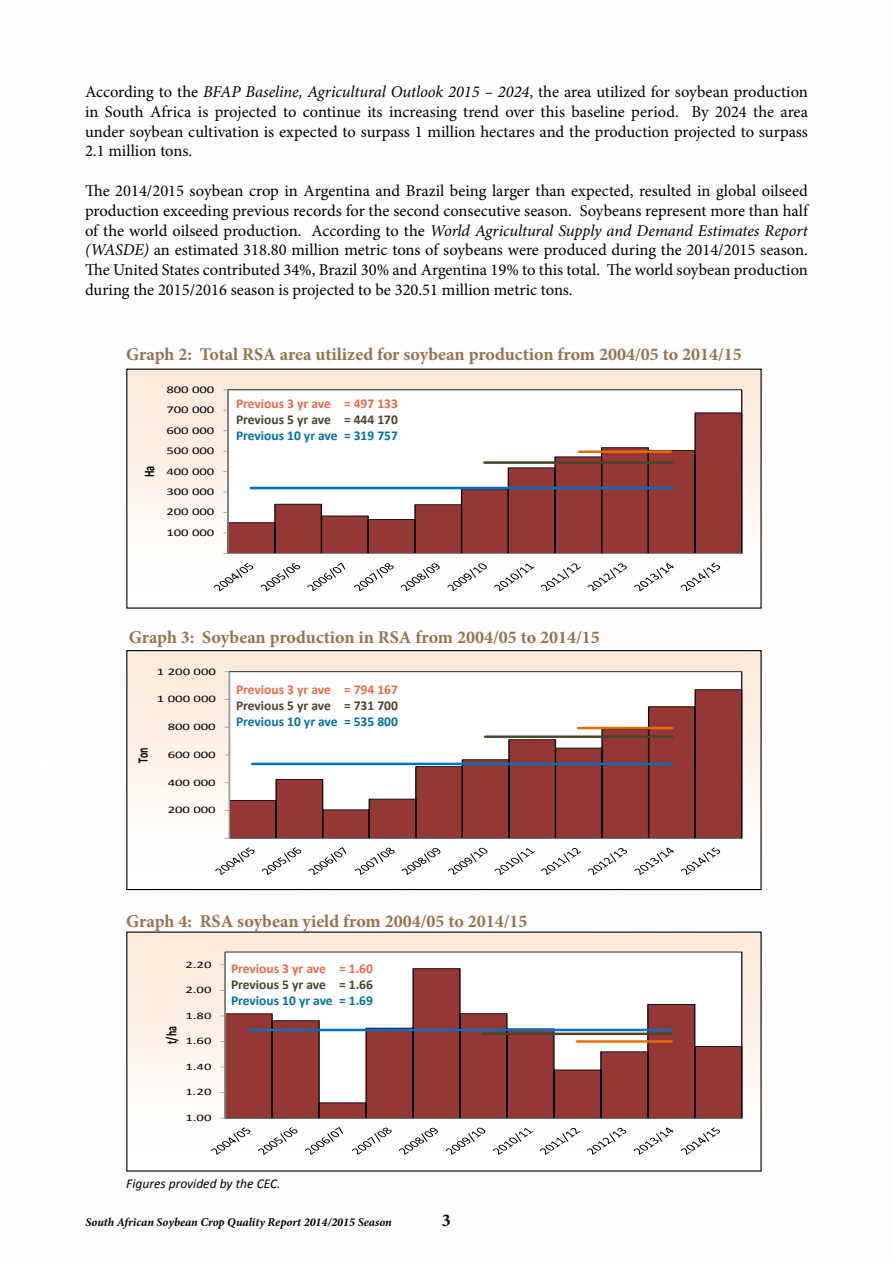
<style>
.page{position:relative;width:893px;height:1263px;background:#fff}
.page>*{position:absolute;margin:0;border:0;box-sizing:border-box;transform-origin:0 0}
.t1{font:700 18px "Minion Pro";color:#97714c}
.t2{font:700 18px "Minion Pro";color:#000}
.t3{font:16.5px/19.8px "Minion Pro";color:#000;text-align:justify}
.t4{font:700 14.7px "Calibri";color:#000;scale:.67 1}
.t5{font:700 14.7px "Calibri";color:#000;scale:.68 1}
.t6{font:700 14.7px "Calibri";color:#000;scale:.7 1}
.t7{font:700 13.5px "Calibri";color:#0070a0}
.t8{font:700 13.5px "Calibri";color:#e46c48}
.t9{font:700 13.5px "Calibri";color:#4a452a}
.t10{font:italic 13.5px "Calibri";color:#000}
.t11{font:italic 700 12px "Minion Pro";color:#000}
.t12{font:10.35px "Calibri";color:#000;scale:1.43 1}
.t13{font:10.2px "Calibri";color:#000;scale:1.43 1}
.t14{font:10.05px "Calibri";color:#000;scale:1.48 1}
.t15{font:9.9px "Calibri";color:#000;scale:1.48 1}
.s1{font-style:italic}
</style>
<div class="page">
<div style="left:127px;top:369px;width:634px;height:239px;background:linear-gradient(to bottom,#f7e2d1,#fff)"></div>
<div style="left:228px;top:390px;width:514px;height:163px;background:#fff"></div>
<svg style="left:229px;top:412px;width:514px;height:142px"></svg>
<hr style="left:228px;top:390px;width:1px;height:163px;background:#939597">
<hr style="left:228px;top:553px;width:514px;height:1px;background:#989a9d">
<hr style="left:578px;top:450px;width:94px;height:3px;background:#e46c0a">
<hr style="left:485px;top:461px;width:187px;height:3px;background:#4a452a">
<svg style="left:251px;top:486px;width:421px;height:4px;background:#4782b5"></svg>
<svg style="left:214px;top:563px;width:39px;height:28px"></svg>
<svg style="left:261px;top:563px;width:39px;height:28px"></svg>
<svg style="left:307px;top:563px;width:38px;height:28px"></svg>
<svg style="left:354px;top:563px;width:40px;height:28px"></svg>
<svg style="left:401px;top:563px;width:39px;height:28px"></svg>
<svg style="left:447px;top:563px;width:40px;height:28px"></svg>
<svg style="left:494px;top:564px;width:40px;height:27px"></svg>
<svg style="left:541px;top:563px;width:40px;height:28px"></svg>
<svg style="left:587px;top:563px;width:40px;height:28px"></svg>
<svg style="left:634px;top:563px;width:40px;height:28px"></svg>
<svg style="left:681px;top:563px;width:39px;height:28px"></svg>
<div style="left:127px;top:651px;width:634px;height:238px;background:linear-gradient(to bottom,#f8e4d3,#fff)"></div>
<div style="left:229px;top:672px;width:513px;height:166px;background:#fff"></div>
<svg style="left:230px;top:689px;width:513px;height:150px"></svg>
<hr style="left:229px;top:672px;width:1px;height:166px;background:#989a9d">
<hr style="left:229px;top:838px;width:513px;height:1px;background:#989a9d">
<hr style="left:579px;top:726px;width:93px;height:3px;background:#e46c0a">
<hr style="left:486px;top:735px;width:186px;height:3px;background:#4a452a">
<hr style="left:253px;top:762px;width:419px;height:3px;background:#0070c0">
<svg style="left:215px;top:847px;width:40px;height:28px"></svg>
<svg style="left:262px;top:847px;width:39px;height:28px"></svg>
<svg style="left:308px;top:847px;width:38px;height:28px"></svg>
<svg style="left:355px;top:848px;width:40px;height:27px"></svg>
<svg style="left:402px;top:848px;width:38px;height:27px"></svg>
<svg style="left:448px;top:848px;width:39px;height:27px"></svg>
<svg style="left:495px;top:848px;width:40px;height:27px"></svg>
<svg style="left:541px;top:848px;width:40px;height:27px"></svg>
<svg style="left:588px;top:848px;width:39px;height:27px"></svg>
<svg style="left:634px;top:848px;width:40px;height:27px"></svg>
<svg style="left:681px;top:847px;width:39px;height:28px"></svg>
<div style="left:126px;top:650px;width:636px;height:240px;border:1px solid #000"></div>
<div style="left:127px;top:932px;width:634px;height:239px;background:linear-gradient(to bottom,#fde7d6,#fff)"></div>
<div style="left:225px;top:952px;width:517px;height:166px;background:#fff"></div>
<svg style="left:226px;top:968px;width:517px;height:151px"></svg>
<hr style="left:225px;top:952px;width:1px;height:166px;background:#989a9d">
<hr style="left:225px;top:1118px;width:517px;height:1px;background:#989a9d">
<hr style="left:577px;top:1040px;width:94px;height:3px;background:#e46c0a">
<hr style="left:483px;top:1032px;width:188px;height:3px;background:#4a452a">
<hr style="left:249px;top:1028px;width:422px;height:3px;background:#0070c0">
<svg style="left:211px;top:1127px;width:39px;height:28px"></svg>
<svg style="left:258px;top:1127px;width:40px;height:28px"></svg>
<svg style="left:305px;top:1127px;width:38px;height:28px"></svg>
<svg style="left:352px;top:1128px;width:40px;height:27px"></svg>
<svg style="left:399px;top:1128px;width:39px;height:27px"></svg>
<svg style="left:446px;top:1128px;width:39px;height:27px"></svg>
<svg style="left:493px;top:1128px;width:40px;height:27px"></svg>
<svg style="left:540px;top:1128px;width:40px;height:27px"></svg>
<svg style="left:587px;top:1128px;width:39px;height:27px"></svg>
<svg style="left:634px;top:1127px;width:39px;height:28px"></svg>
<svg style="left:681px;top:1127px;width:39px;height:28px"></svg>
<p class="t3" style="left:85px;top:82px;width:724px">According to the <span class="s1">BFAP Baseline, Agricultural Outlook 2015 – 2024</span>, the area utilized for soybean production in South Africa is projected to continue its increasing trend over this baseline period. By 2024 the area under soybean cultivation is expected to surpass 1 million hectares and the production projected to surpass 2.1 million tons.</p>
<p class="t3" style="left:85px;top:181px;width:724px">The 2014/2015 soybean crop in Argentina and Brazil being larger than expected, resulted in global oilseed production exceeding previous records for the second consecutive season. Soybeans represent more than half of the world oilseed production. According to the <span class="s1">World Agricultural Supply and Demand Estimates Report (WASDE)</span> an estimated 318.80 million metric tons of soybeans were produced during the 2014/2015 season.<br>The United States contributed 34%, Brazil 30% and Argentina 19% to this total. The world soybean production during the 2015/2016 season is projected to be 320.51 million metric tons.</p>
<p class="t1" style="left:126px;top:342px;width:617px">Graph 2: Total RSA area utilized for soybean production from 2004/05 to 2014/15</p>
<p class="t8" style="left:236px;top:395px;width:163px">Previous 3 yr ave = 497 133</p>
<p class="t9" style="left:236px;top:411px;width:163px">Previous 5 yr ave = 444 170</p>
<p class="t7" style="left:236px;top:427px;width:163px">Previous 10 yr ave = 319 757</p>
<p class="t12" style="left:166px;top:383px;width:35px">800 000</p>
<p class="t12" style="left:166px;top:403px;width:35px">700 000</p>
<p class="t13" style="left:166px;top:424px;width:35px">600 000</p>
<p class="t6" style="left:140px;top:477px;width:18px;rotate:-90deg">Ha</p>
<p class="t13" style="left:166px;top:444px;width:35px">500 000</p>
<p class="t13" style="left:166px;top:465px;width:35px">400 000</p>
<p class="t13" style="left:166px;top:485px;width:35px">300 000</p>
<p class="t12" style="left:166px;top:505px;width:35px">200 000</p>
<p class="t12" style="left:166px;top:526px;width:35px">100 000</p>
<p class="t1" style="left:129px;top:625px;width:473px">Graph 3: Soybean production in RSA from 2004/05 to 2014/15</p>
<p class="t5" style="left:134px;top:763px;width:24px;rotate:-90deg">Ton</p>
<p class="t14" style="left:157px;top:665px;width:41px">1 200 000</p>
<p class="t14" style="left:157px;top:693px;width:41px">1 000 000</p>
<p class="t15" style="left:168px;top:720px;width:34px">800 000</p>
<p class="t14" style="left:168px;top:748px;width:34px">600 000</p>
<p class="t15" style="left:168px;top:776px;width:34px">400 000</p>
<p class="t14" style="left:168px;top:804px;width:34px">200 000</p>
<p class="t8" style="left:236px;top:681px;width:163px">Previous 3 yr ave = 794 167</p>
<p class="t9" style="left:236px;top:697px;width:163px">Previous 5 yr ave = 731 700</p>
<p class="t7" style="left:236px;top:713px;width:163px">Previous 10 yr ave = 535 800</p>
<p class="t1" style="left:126px;top:908px;width:403px">Graph 4: RSA soybean yield from 2004/05 to 2014/15</p>
<p class="t15" style="left:185px;top:958px;width:19px">2.20</p>
<p class="t15" style="left:185px;top:984px;width:19px">2.00</p>
<p class="t4" style="left:162px;top:1044px;width:28px;rotate:-90deg">t/ha</p>
<p class="t15" style="left:185px;top:1009px;width:19px">1.80</p>
<p class="t15" style="left:185px;top:1035px;width:19px">1.60</p>
<p class="t15" style="left:185px;top:1060px;width:19px">1.40</p>
<p class="t15" style="left:185px;top:1086px;width:19px">1.20</p>
<p class="t15" style="left:185px;top:1111px;width:19px">1.00</p>
<p class="t8" style="left:231px;top:959px;width:143px">Previous 3 yr ave = 1.60</p>
<p class="t9" style="left:231px;top:976px;width:143px">Previous 5 yr ave = 1.66</p>
<p class="t7" style="left:231px;top:992px;width:143px">Previous 10 yr ave = 1.69</p>
<p class="t10" style="left:126px;top:1174px;width:156px">Figures provided by the CEC.</p>
<p class="t11" style="left:86px;top:1214px;width:308px">South African Soybean Crop Quality Report 2014/2015 Season</p>
<p class="t2" style="left:442px;top:1208px;width:10px">3</p>
</div>
